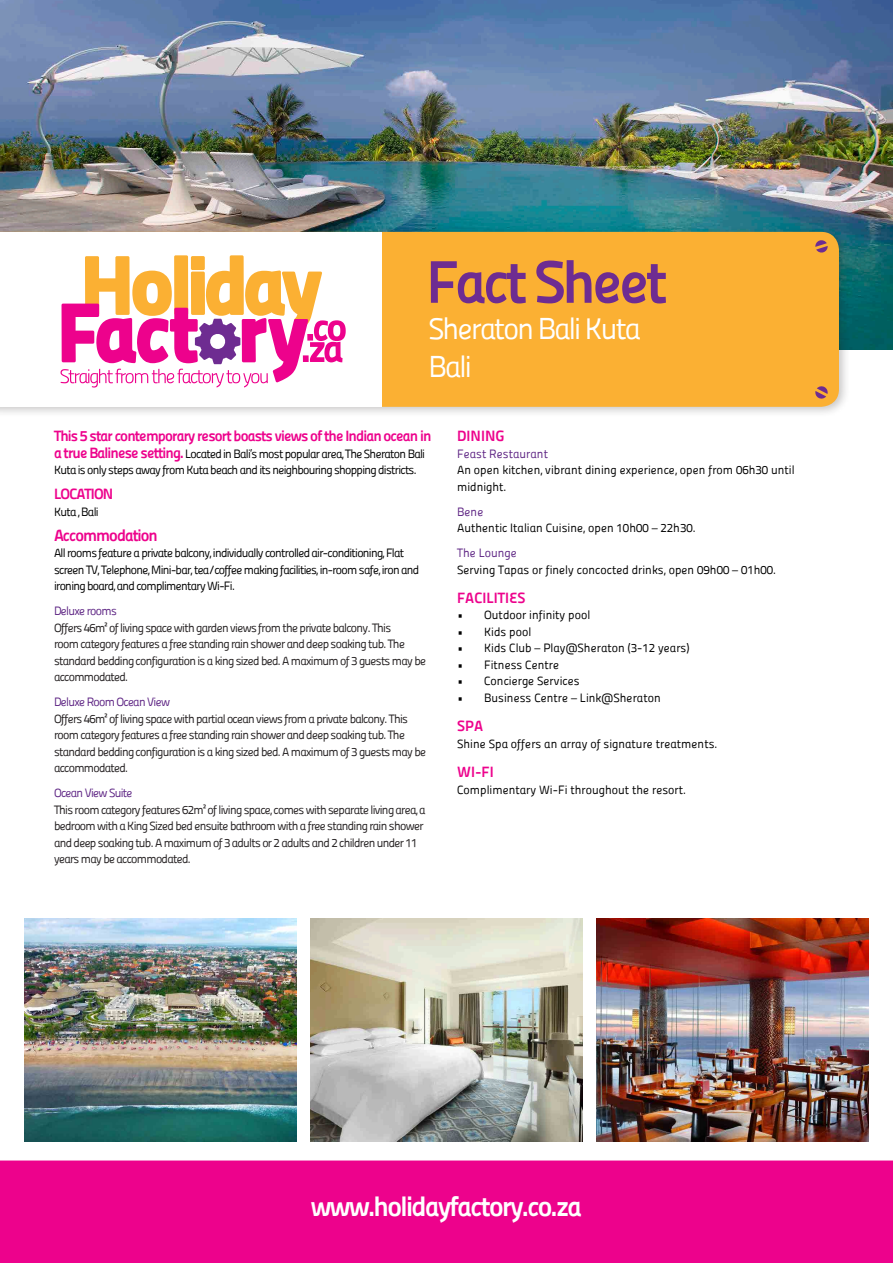
<style>
.page{position:relative;width:893px;height:1263px;background:#fff}
.page>*{position:absolute;margin:0;border:0;box-sizing:border-box;transform-origin:0 0}
.t1{font:60px "Panefresco 800 wt";letter-spacing:-.06em;color:#6e2c91}
.t2{font:30px/38.2px "Panefresco 400 wt";letter-spacing:-.06em;color:#fff}
.t3{font:27.75px "Panefresco 800 wt";letter-spacing:-.06em;color:#fff}
.t4{font:16.5px "Panefresco 800 wt";letter-spacing:-.06em;color:#ed028c}
.t5{font:15px "Panefresco 800 wt";letter-spacing:-.06em;color:#ed028c}
.t6{font:15px "Panefresco 800 wt";color:#ed028c}
.t7{font:12px/16.5px "Panefresco 400 wt";letter-spacing:-.06em;color:#231f20}
.t8{font:12px/16.5px "Panefresco 400 wt";color:#000}
.t9{font:12px/16.5px "Panefresco 400 wt";letter-spacing:-.06em;color:#000}
.t10{font:12px "Panefresco 400 wt";letter-spacing:-.06em;color:#5e2584}
.t11{font:12px "Panefresco 400 wt";color:#5e2584}
.s1{font-family:"Panefresco 800 wt";font-size:15px;color:#ed028c}
</style>
<div class="page">
<img style="left:0;top:0;width:893px;height:349px">
<div style="left:0;top:1160px;width:893px;height:103px;background:#ed028c"></div>
<div style="left:0;top:226px;width:851px;height:192px;background:#231f20;opacity:.25"></div>
<div style="left:381px;top:232px;width:458px;height:175px;background:#fbb033"></div>
<svg style="left:815px;top:240px;width:13px;height:13px"></svg>
<svg style="left:815px;top:386px;width:13px;height:13px"></svg>
<div style="left:0;top:232px;width:381px;height:175px;background:#fff"></div>
<svg style="left:61px;top:255px;width:285px;height:133px"></svg>
<img style="left:25px;top:919px;width:272px;height:222px">
<img style="left:310px;top:919px;width:273px;height:222px">
<img style="left:596px;top:919px;width:272px;height:222px">
<h1 class="t1" style="left:426px;top:235px;width:242px">Fact Sheet</h1>
<h2 class="t2" style="left:428px;top:308px;width:214px">Sheraton Bali Kuta<br>Bali</h2>
<p class="t5" style="left:54px;top:424px;width:379px">This 5 star contemporary resort boasts views of the Indian ocean in</p>
<p class="t9" style="left:54px;top:445px;width:373px"><span class="s1">a true Balinese setting.</span> Located in Bali’s most popular area, The Sheraton Bali<br>Kuta is only steps away from Kuta beach and its neighbouring shopping districts.</p>
<p class="t5" style="left:54px;top:482px;width:61px">LOCATION</p>
<p class="t9" style="left:54px;top:503px;width:46px">Kuta , Bali</p>
<h3 class="t4" style="left:54px;top:522px;width:105px">Accommodation</h3>
<p class="t9" style="left:54px;top:544px;width:367px">All rooms feature a private balcony, individually controlled air-conditioning, Flat screen TV, Telephone, Mini-bar, tea/coffee making facilities, in-room safe, iron and ironing board, and complimentary Wi-Fi.</p>
<p class="t10" style="left:54px;top:602px;width:64px">Deluxe rooms</p>
<p class="t7" style="left:54px;top:619px;width:374px">Offers 46m² of living space with garden views from the private balcony. This<br>room category features a free standing rain shower and deep soaking tub. The standard bedding configuration is a king sized bed. A maximum of 3 guests may be accommodated.</p>
<p class="t10" style="left:54px;top:693px;width:118px">Deluxe Room Ocean View</p>
<p class="t7" style="left:54px;top:710px;width:374px">Offers 46m² of living space with partial ocean views from a private balcony. This room category features a free standing rain shower and deep soaking tub. The standard bedding configuration is a king sized bed. A maximum of 3 guests may be accommodated.</p>
<p class="t10" style="left:54px;top:784px;width:80px">Ocean View Suite</p>
<p class="t7" style="left:54px;top:801px;width:373px">This room category features 62m² of living space, comes with separate living area, a bedroom with a King Sized bed ensuite bathroom with a free standing rain shower and deep soaking tub. A maximum of 3 adults or 2 adults and 2 children under 11 years may be accommodated.</p>
<p class="t5" style="left:457px;top:424px;width:49px">DINING</p>
<p class="t11" style="left:457px;top:445px;width:92px">Feast Restaurant</p>
<p class="t8" style="left:457px;top:461px;width:339px">An open kitchen, vibrant dining experience, open from 06h30 until midnight.</p>
<p class="t10" style="left:457px;top:503px;width:28px">Bene</p>
<p class="t8" style="left:457px;top:519px;width:240px">Authentic Italian Cuisine, open 10h00 – 22h30.</p>
<p class="t11" style="left:457px;top:544px;width:61px">The Lounge</p>
<p class="t8" style="left:457px;top:561px;width:321px">Serving Tapas or finely concocted drinks, open 09h00 – 01h00.</p>
<p class="t6" style="left:457px;top:586px;width:70px">FACILITIES</p>
<p class="t8" style="left:457px;top:606px;width:135px">• Outdoor infinity pool</p>
<p class="t8" style="left:457px;top:623px;width:76px">• Kids pool</p>
<p class="t8" style="left:457px;top:639px;width:234px">• Kids Club – Play@Sheraton (3-12 years)</p>
<p class="t8" style="left:457px;top:656px;width:104px">• Fitness Centre</p>
<p class="t8" style="left:457px;top:672px;width:124px">• Concierge Services</p>
<p class="t8" style="left:457px;top:689px;width:205px">• Business Centre – Link@Sheraton</p>
<p class="t5" style="left:457px;top:714px;width:27px">SPA</p>
<p class="t8" style="left:457px;top:735px;width:262px">Shine Spa offers an array of signature treatments.</p>
<p class="t5" style="left:457px;top:760px;width:38px">WI-FI</p>
<p class="t8" style="left:457px;top:780px;width:231px">Complimentary Wi-Fi throughout the resort.</p>
<h3 class="t3" style="left:311px;top:1185px;width:273px">www.holidayfactory.co.za</h3>
</div>
